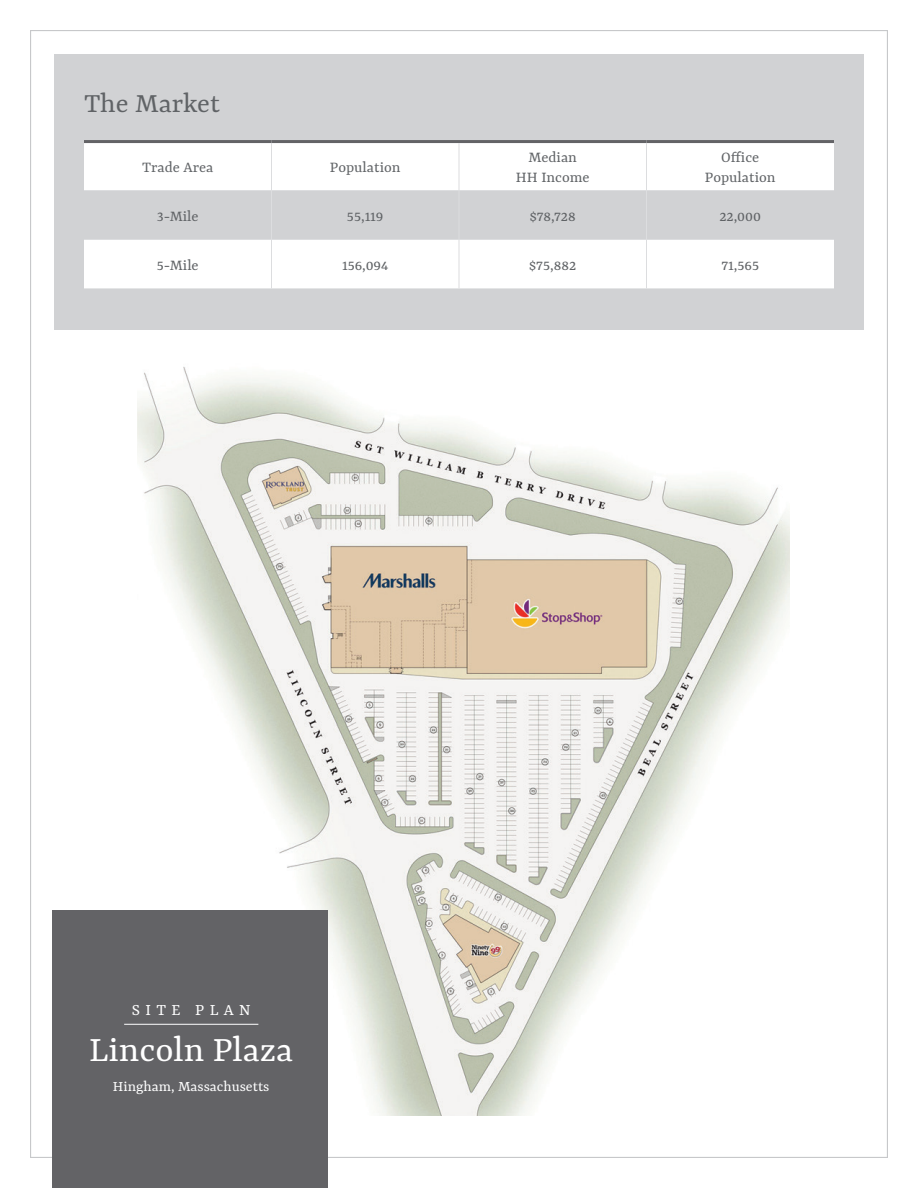
<style>
.page{position:relative;width:918px;height:1188px;background:#fff}
.page>*{position:absolute;margin:0;border:0;box-sizing:border-box;transform-origin:0 0}
.t1{font:38.85px "Rasa";color:#fff}
.t2{font:29.85px "Rasa";color:#606366}
.t3{font:17.7px "Rasa";letter-spacing:.305em;color:#fff}
.t4{font:16.5px/19.8px "Rasa";color:#606366;text-align:center}
.t5{font:15.9px "Rasa";color:#fff}
</style>
<div class="page">
<img style="left:138px;top:367px;width:652px;height:748px">
<div style="left:52px;top:910px;width:276px;height:278px;background:#636366"></div>
<hr style="left:124px;top:1024px;width:134px;height:1px;background:#fff">
<div style="left:54px;top:54px;width:810px;height:276px;background:#d1d2d4"></div>
<svg style="left:84px;top:143px;width:750px;height:145px;fill:#fff"></svg>
<hr style="left:84px;top:140px;width:188px;height:3px;background:#636366">
<hr style="left:84px;top:190px;width:188px;height:1px;background:#dcdddf">
<hr style="left:84px;top:239px;width:188px;height:1px;background:#dcdddf">
<hr style="left:272px;top:140px;width:187px;height:3px;background:#636366">
<hr style="left:271px;top:143px;width:1px;height:47px;background:#dcdddf">
<hr style="left:272px;top:190px;width:187px;height:1px;background:#dcdddf">
<hr style="left:271px;top:191px;width:1px;height:48px;background:#dcdddf">
<hr style="left:272px;top:239px;width:187px;height:1px;background:#dcdddf">
<hr style="left:271px;top:240px;width:1px;height:48px;background:#dcdddf">
<hr style="left:459px;top:140px;width:187px;height:3px;background:#636366">
<hr style="left:459px;top:143px;width:1px;height:47px;background:#dcdddf">
<hr style="left:459px;top:190px;width:187px;height:1px;background:#dcdddf">
<hr style="left:459px;top:191px;width:1px;height:48px;background:#dcdddf">
<hr style="left:459px;top:239px;width:187px;height:1px;background:#dcdddf">
<hr style="left:459px;top:240px;width:1px;height:48px;background:#dcdddf">
<hr style="left:646px;top:140px;width:188px;height:3px;background:#636366">
<hr style="left:646px;top:143px;width:1px;height:47px;background:#dcdddf">
<hr style="left:646px;top:190px;width:188px;height:1px;background:#dcdddf">
<hr style="left:646px;top:191px;width:1px;height:48px;background:#dcdddf">
<hr style="left:646px;top:239px;width:188px;height:1px;background:#dcdddf">
<hr style="left:646px;top:240px;width:1px;height:48px;background:#dcdddf">
<p class="t2" style="left:84px;top:86px;width:138px">The Market</p>
<p class="t4" style="left:142px;top:158px;width:73px">Trade Area</p>
<p class="t4" style="left:330px;top:158px;width:72px">Population</p>
<p class="t4" style="left:516px;top:148px;width:75px">Median<br>HH Income</p>
<p class="t4" style="left:705px;top:148px;width:72px">Office<br>Population</p>
<p class="t4" style="left:157px;top:207px;width:43px">3-Mile</p>
<p class="t4" style="left:347px;top:207px;width:38px">55,119</p>
<p class="t4" style="left:530px;top:207px;width:48px">$78,728</p>
<p class="t4" style="left:719px;top:207px;width:43px">22,000</p>
<p class="t4" style="left:157px;top:256px;width:43px">5-Mile</p>
<p class="t4" style="left:342px;top:256px;width:48px">156,094</p>
<p class="t4" style="left:529px;top:256px;width:48px">$75,882</p>
<p class="t4" style="left:721px;top:256px;width:39px">71,565</p>
<p class="t3" style="left:132px;top:999px;width:120px">SITE PLAN</p>
<p class="t1" style="left:89px;top:1028px;width:206px">Lincoln Plaza</p>
<p class="t5" style="left:113px;top:1077px;width:158px">Hingham, Massachusetts</p>
</div>
